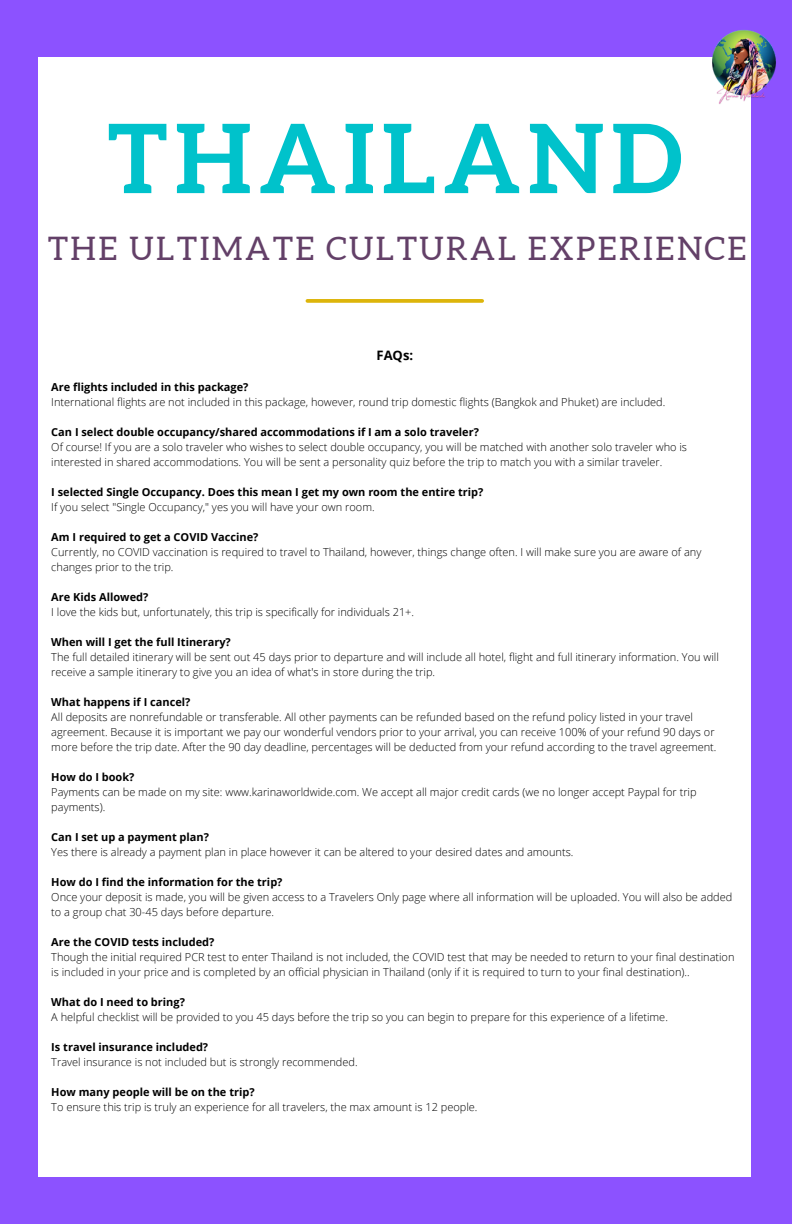
<style>
.page{position:relative;width:792px;height:1224px;background:#8c52ff}
.page>*{position:absolute;margin:0;border:0;box-sizing:border-box;transform-origin:0 0}
.t1{font:700 95.8px "Aleo";letter-spacing:.075em;color:#00c2cb}
.t2{font:32.4px "Aleo";letter-spacing:.075em;color:#634068}
.t3{font:700 13px "Open Sans";color:#000}
.t4{font:300 11px/15px "Open Sans";color:#000}
.t5{font:700 11px "Open Sans";color:#000}
</style>
<div class="page">
<div style="left:39px;top:57px;width:712px;height:1119px;background:#fff"></div>
<img style="left:712px;top:30px;width:64px;height:74px">
<svg style="left:307px;top:299px;width:175px;height:4px"></svg>
<p class="t1" style="left:107px;top:103px;width:577px">THAILAND</p>
<p class="t2" style="left:48px;top:230px;width:700px">THE ULTIMATE CULTURAL EXPERIENCE</p>
<p class="t3" style="left:377px;top:346px;width:38px">FAQs:</p>
<p class="t5" style="left:51px;top:379px;width:199px">Are flights included in this package?</p>
<p class="t4" style="left:51px;top:394px;width:616px">International flights are not included in this package, however, round trip domestic flights (Bangkok and Phuket) are included.</p>
<p class="t5" style="left:51px;top:424px;width:429px">Can I select double occupancy/shared accommodations if I am a solo traveler?</p>
<p class="t4" style="left:51px;top:439px;width:637px">Of course! If you are a solo traveler who wishes to select double occupancy, you will be matched with another solo traveler who is interested in shared accommodations. You will be sent a personality quiz before the trip to match you with a similar traveler.</p>
<p class="t5" style="left:51px;top:484px;width:434px">I selected Single Occupancy. Does this mean I get my own room the entire trip?</p>
<p class="t4" style="left:51px;top:499px;width:325px">If you select "Single Occupancy," yes you will have your own room.</p>
<p class="t5" style="left:51px;top:529px;width:209px">Am I required to get a COVID Vaccine?</p>
<p class="t4" style="left:51px;top:544px;width:652px">Currently, no COVID vaccination is required to travel to Thailand, however, things change often. I will make sure you are aware of any changes prior to the trip.</p>
<p class="t5" style="left:51px;top:589px;width:99px">Are Kids Allowed?</p>
<p class="t4" style="left:51px;top:604px;width:364px">I love the kids but, unfortunately, this trip is specifically for individuals 21+.</p>
<p class="t5" style="left:51px;top:634px;width:181px">When will I get the full Itinerary?</p>
<p class="t4" style="left:51px;top:649px;width:669px">The full detailed itinerary will be sent out 45 days prior to departure and will include all hotel, flight and full itinerary information. You will receive a sample itinerary to give you an idea of what's in store during the trip.</p>
<p class="t5" style="left:51px;top:694px;width:141px">What happens if I cancel?</p>
<p class="t4" style="left:51px;top:709px;width:667px">All deposits are nonrefundable or transferable. All other payments can be refunded based on the refund policy listed in your travel agreement. Because it is important we pay our wonderful vendors prior to your arrival, you can receive 100% of your refund 90 days or more before the trip date. After the 90 day deadline, percentages will be deducted from your refund according to the travel agreement.</p>
<p class="t5" style="left:51px;top:769px;width:85px">How do I book?</p>
<p class="t4" style="left:51px;top:784px;width:647px">Payments can be made on my site: www.karinaworldwide.com. We accept all major credit cards (we no longer accept Paypal for trip payments).</p>
<p class="t5" style="left:51px;top:829px;width:159px">Can I set up a payment plan?</p>
<p class="t4" style="left:51px;top:844px;width:524px">Yes there is already a payment plan in place however it can be altered to your desired dates and amounts.</p>
<p class="t5" style="left:51px;top:874px;width:233px">How do I find the information for the trip?</p>
<p class="t4" style="left:51px;top:889px;width:683px">Once your deposit is made, you will be given access to a Travelers Only page where all information will be uploaded. You will also be added to a group chat 30-45 days before departure.</p>
<p class="t5" style="left:51px;top:934px;width:165px">Are the COVID tests included?</p>
<p class="t4" style="left:51px;top:949px;width:685px">Though the initial required PCR test to enter Thailand is not included, the COVID test that may be needed to return to your final destination is included in your price and is completed by an official physician in Thailand (only if it is required to turn to your final destination)..</p>
<p class="t5" style="left:51px;top:994px;width:135px">What do I need to bring?</p>
<p class="t4" style="left:51px;top:1009px;width:618px">A helpful checklist will be provided to you 45 days before the trip so you can begin to prepare for this experience of a lifetime.</p>
<p class="t5" style="left:51px;top:1039px;width:158px">Is travel insurance included?</p>
<p class="t4" style="left:51px;top:1054px;width:308px">Travel insurance is not included but is strongly recommended.</p>
<p class="t5" style="left:51px;top:1084px;width:205px">How many people will be on the trip?</p>
<p class="t4" style="left:51px;top:1099px;width:428px">To ensure this trip is truly an experience for all travelers, the max amount is 12 people.</p>
</div>
